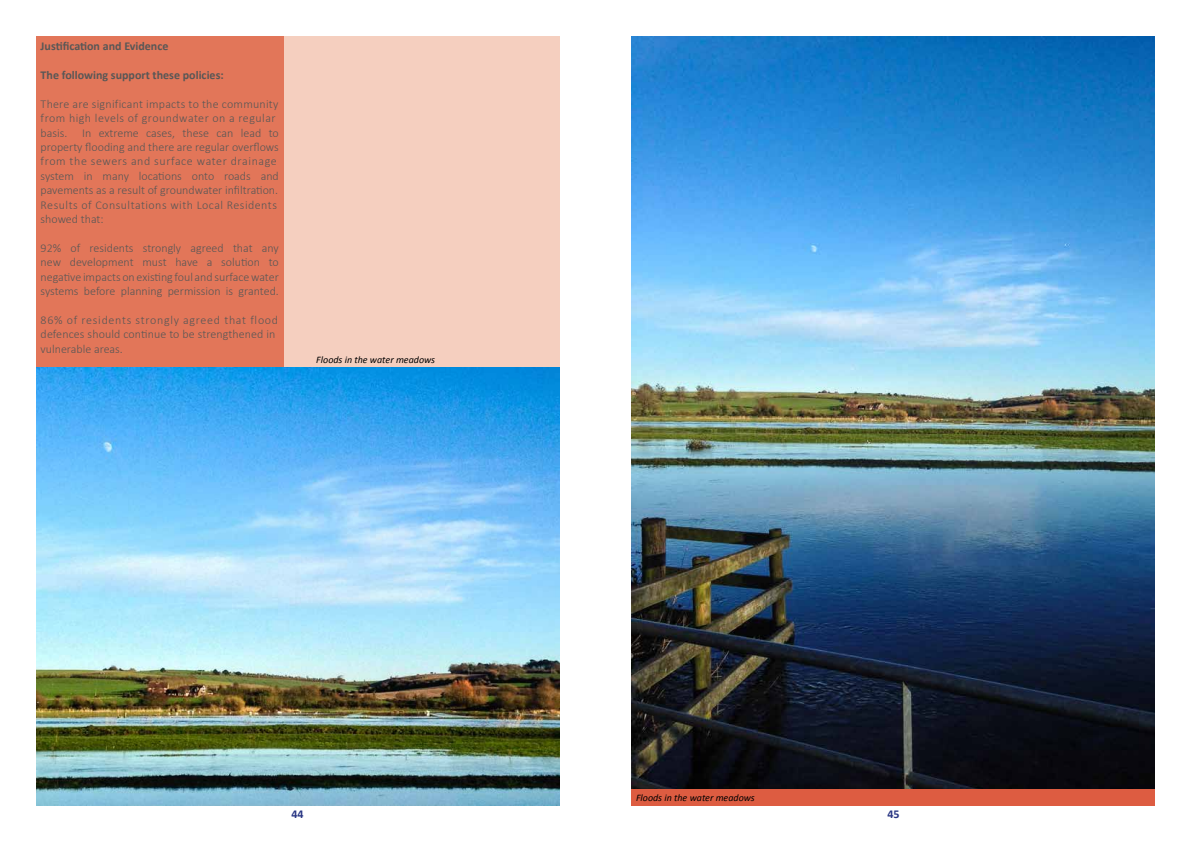
<style>
.page{position:relative;width:1191px;height:842px;background:#fff}
.page>*{position:absolute;margin:0;border:0;box-sizing:border-box;transform-origin:0 0}
.t1{font:300 12px/14.4px "Calibri";color:#585756}
.t2{font:700 12px "Calibri";color:#585756}
.t3{font:700 12px "Calibri";color:#283583}
.t4{font:italic 10px "Calibri";color:#000}
</style>
<div class="page">
<img style="left:631px;top:36px;width:524px;height:753px">
<div style="left:631px;top:789px;width:524px;height:17px;background:#dd5c41"></div>
<div style="left:36px;top:36px;width:523px;height:770px;background:#f5cfbf"></div>
<div style="left:36px;top:36px;width:247px;height:331px;background:#e27659"></div>
<img style="left:36px;top:367px;width:523px;height:439px">
<p class="t2" style="left:41px;top:38px;width:129px">Justification and Evidence</p>
<p class="t2" style="left:41px;top:67px;width:185px">The following support these policies:</p>
<p class="t1" style="left:41px;top:96px;width:240px">There are significant impacts to the community from high levels of groundwater on a regular basis. In extreme cases, these can lead to property flooding and there are regular overflows from the sewers and surface water drainage system in many locations onto roads and pavements as a result of groundwater infiltration.<br>Results of Consultations with Local Residents showed that:</p>
<p class="t1" style="left:41px;top:240px;width:240px;text-align:justify">92% of residents strongly agreed that any new development must have a solution to negative impacts on existing foul and surface water systems before planning permission is granted.</p>
<p class="t1" style="left:41px;top:312px;width:239px">86% of residents strongly agreed that flood defences should continue to be strengthened in vulnerable areas.</p>
<p class="t4" style="left:316px;top:353px;width:120px">Floods in the water meadows</p>
<p class="t3" style="left:291px;top:806px;width:14px">44</p>
<p class="t4" style="left:636px;top:791px;width:120px">Floods in the water meadows</p>
<p class="t3" style="left:887px;top:806px;width:14px">45</p>
</div>
